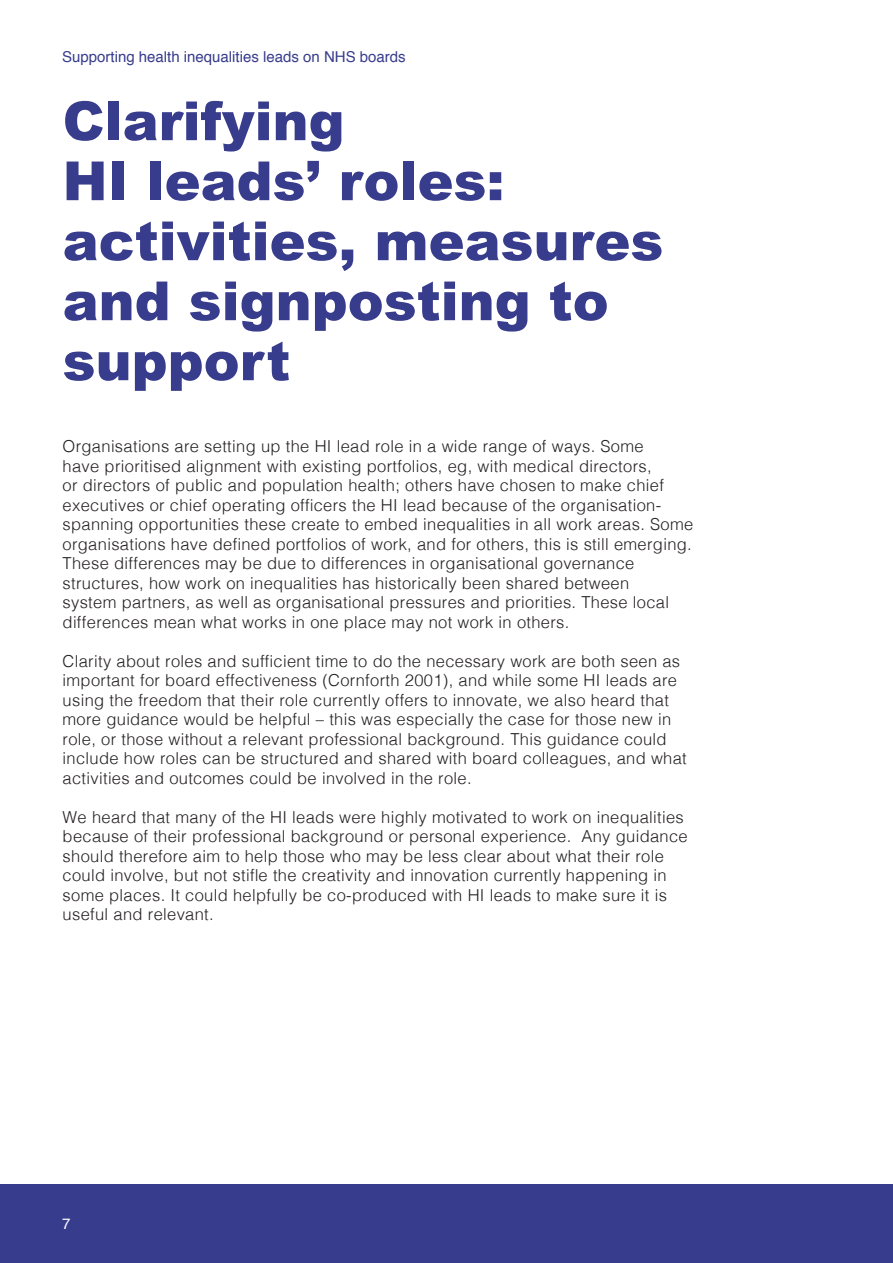
<style>
.page{position:relative;width:893px;height:1263px;background:#fff}
.page>*{position:absolute;margin:0;border:0;box-sizing:border-box;transform-origin:0 0}
.Header_1{font:900 54px/60px "Arial";color:#383c8c}
.Body{font:300 16.5px/19.5px "Helvetica";letter-spacing:.02em;color:#231f20}
.t1{font:15px "Helvetica";color:#383c8c}
.t2{font:15px "Helvetica";color:#fff}
</style>
<div class="page">
<div style="left:0;top:1184px;width:893px;height:79px;background:#383c8c"></div>
<p class="t1" style="left:62px;top:45px;width:345px">Supporting health inequalities leads on NHS boards</p>
<p class="Header_1" style="left:63px;top:89px;width:602px">Clarifying<br>HI leads’ roles: activities, measures and signposting to support</p>
<p class="Body" style="left:63px;top:435px;width:632px">Organisations are setting up the HI lead role in a wide range of ways. Some<br>have prioritised alignment with existing portfolios, eg, with medical directors,<br>or directors of public and population health; others have chosen to make chief executives or chief operating officers the HI lead because of the organisation&shy;spanning opportunities these create to embed inequalities in all work areas. Some organisations have defined portfolios of work, and for others, this is still emerging.<br>These differences may be due to differences in organisational governance structures, how work on inequalities has historically been shared between<br>system partners, as well as organisational pressures and priorities. These local differences mean what works in one place may not work in others.</p>
<p class="Body" style="left:63px;top:650px;width:626px">Clarity about roles and sufficient time to do the necessary work are both seen as important for board effectiveness (Cornforth 2001), and while some HI leads are using the freedom that their role currently offers to innovate, we also heard that more guidance would be helpful – this was especially the case for those new in role, or those without a relevant professional background. This guidance could include how roles can be structured and shared with board colleagues, and what activities and outcomes could be involved in the role.</p>
<p class="Body" style="left:63px;top:806px;width:627px">We heard that many of the HI leads were highly motivated to work on inequalities because of their professional background or personal experience. Any guidance should therefore aim to help those who may be less clear about what their role could involve, but not stifle the creativity and innovation currently happening in some places. It could helpfully be co-produced with HI leads to make sure it is useful and relevant.</p>
<p class="t2" style="left:62px;top:1212px;width:10px">7</p>
</div>
